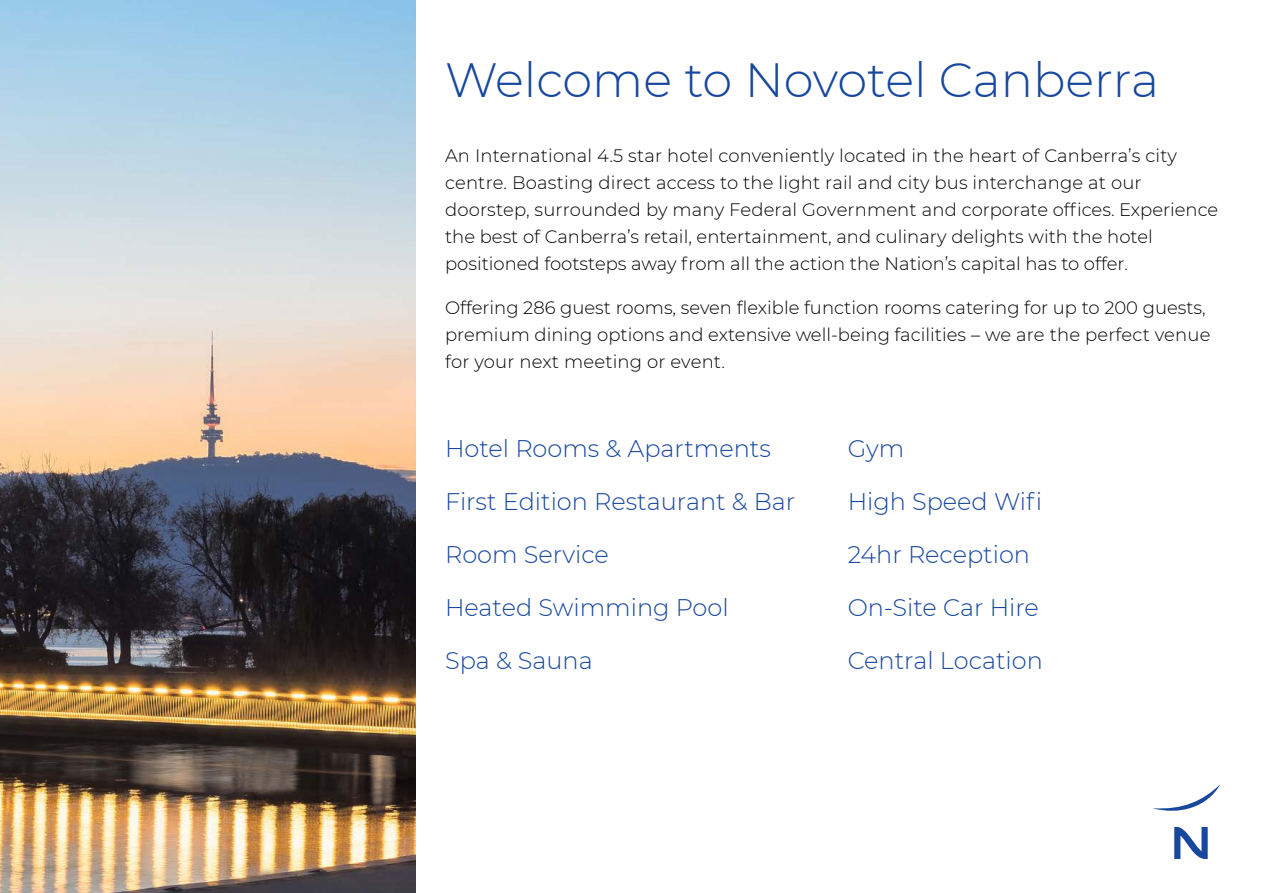
<style>
.page{position:relative;width:1263px;height:893px;background:#fff}
.page>*{position:absolute;margin:0;border:0;box-sizing:border-box;transform-origin:0 0}
.t1{font:300 48px "Montserrat";color:#17479e}
.t2{font:300 24px "Montserrat";color:#17479e}
.t3{font:300 18px/27px "Montserrat";color:#000}
</style>
<div class="page">
<img style="left:0;top:0;width:415px;height:893px">
<svg style="left:1153px;top:784px;width:67px;height:27px"></svg>
<svg style="left:1174px;top:827px;width:34px;height:32px"></svg>
<h1 class="t1" style="left:445px;top:48px;width:716px">Welcome to Novotel Canberra</h1>
<p class="t3" style="left:445px;top:142px;width:775px">An International 4.5 star hotel conveniently located in the heart of Canberra’s city centre. Boasting direct access to the light rail and city bus interchange at our doorstep, surrounded by many Federal Government and corporate offices. Experience the best of Canberra’s retail, entertainment, and culinary delights with the hotel positioned footsteps away from all the action the Nation’s capital has to offer.</p>
<p class="t3" style="left:445px;top:294px;width:767px">Offering 286 guest rooms, seven flexible function rooms catering for up to 200 guests, premium dining options and extensive well-being facilities – we are the perfect venue for your next meeting or event.</p>
<h2 class="t2" style="left:445px;top:432px;width:327px">Hotel Rooms &amp; Apartments</h2>
<h2 class="t2" style="left:445px;top:485px;width:352px">First Edition Restaurant &amp; Bar</h2>
<h2 class="t2" style="left:445px;top:538px;width:165px">Room Service</h2>
<h2 class="t2" style="left:445px;top:591px;width:285px">Heated Swimming Pool</h2>
<h2 class="t2" style="left:445px;top:644px;width:149px">Spa &amp; Sauna</h2>
<h2 class="t2" style="left:848px;top:432px;width:58px">Gym</h2>
<h2 class="t2" style="left:848px;top:485px;width:196px">High Speed Wifi</h2>
<h2 class="t2" style="left:848px;top:538px;width:184px">24hr Reception</h2>
<h2 class="t2" style="left:848px;top:591px;width:193px">On-Site Car Hire</h2>
<h2 class="t2" style="left:848px;top:644px;width:197px">Central Location</h2>
</div>
